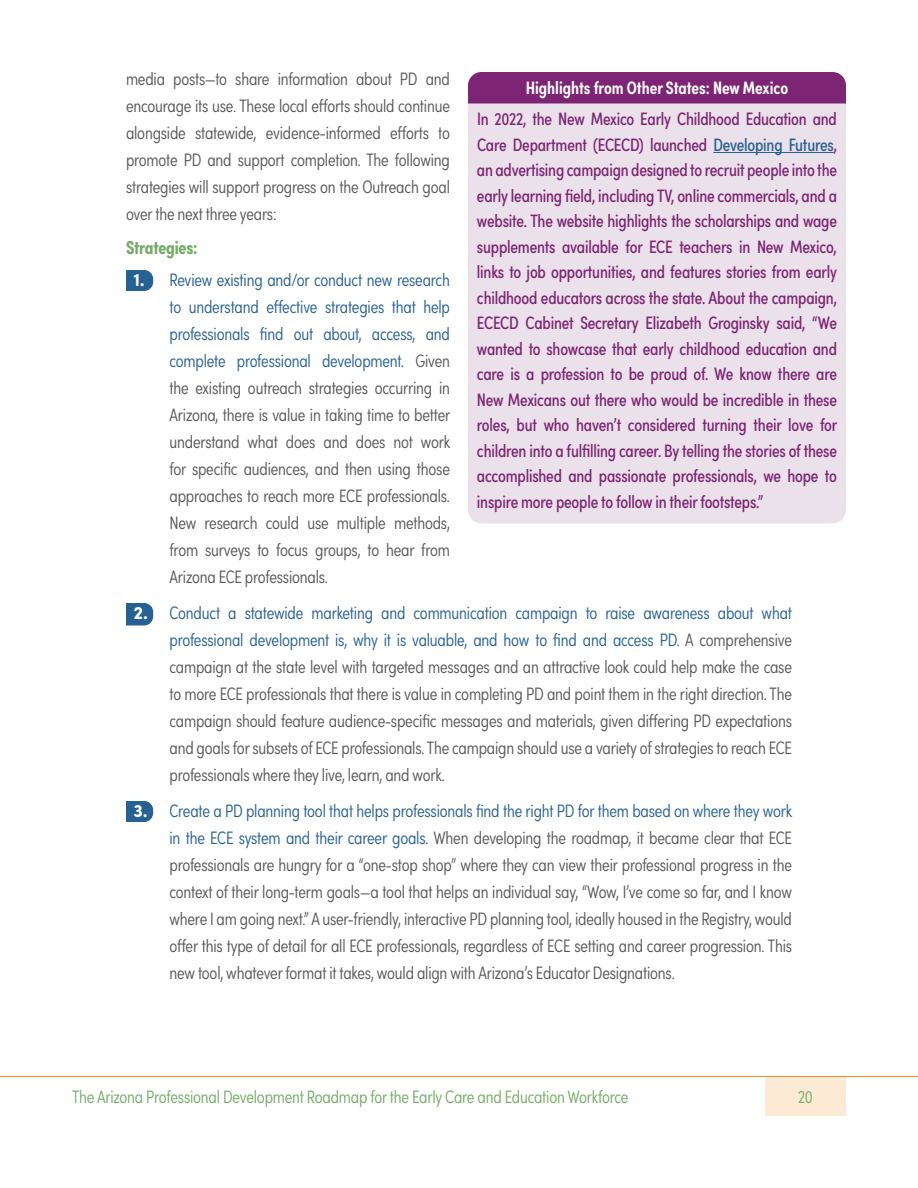
<style>
.page{position:relative;width:918px;height:1188px;background:#fff}
.page>*{position:absolute;margin:0;border:0;box-sizing:border-box;transform-origin:0 0}
.subheadgreen{font:700 18.75px "Sofia Pro Condensed";letter-spacing:-.01em;color:#74ac65}
.text{font:300 18px/27px "Sofia Pro Condensed";letter-spacing:-.01em;color:#57585a;text-align:justify}
.callout_box{font:18px/25.5px "Sofia Pro Condensed";letter-spacing:-.01em;color:#7d2574;text-align:justify}
.t1{font:300 18px "Sofia Pro Condensed";letter-spacing:-.01em;color:#74ac65}
.callout_box-2{font:600 18px "Sofia Pro Condensed";color:#fff}
.s1{font-family:"Sofia Pro Soft";font-weight:700;color:#fff}
.s2{color:#266194}
</style>
<div class="page">
<div style="left:765px;top:1077px;width:81px;height:39px;background:#fcead5"></div>
<hr style="left:0;top:1076px;width:918px;height:1px;background:#ed8a1c">
<svg style="left:126px;top:270px;width:27px;height:21px"></svg>
<svg style="left:126px;top:603px;width:27px;height:23px"></svg>
<svg style="left:126px;top:801px;width:27px;height:21px"></svg>
<div style="left:468px;top:72px;width:378px;height:32px;background:#7d2574"></div>
<div style="left:468px;top:104px;width:378px;height:420px;background:#ebe1ea"></div>
<hr style="left:713px;top:152px;width:121px;height:1px;background:#266194">
<p class="text" style="left:126px;top:64px;width:326px">media posts—to share information about PD and encourage its use. These local efforts should continue alongside statewide, evidence-informed efforts to promote PD and support completion. The following strategies will support progress on the Outreach goal over the next three years:</p>
<p class="subheadgreen" style="left:126px;top:234px;width:73px">Strategies:</p>
<p class="text" style="left:170px;top:265px;width:282px;text-indent:-36px"><span class="s1">1.</span> <span class="s2">Review existing and/or conduct new research to understand effective strategies that help professionals find out about, access, and complete professional development.</span> Given the existing outreach strategies occurring in Arizona, there is value in taking time to better understand what does and does not work for specific audiences, and then using those approaches to reach more ECE professionals.<br>New research could use multiple methods, from surveys to focus groups, to hear from Arizona ECE professionals.</p>
<p class="text" style="left:170px;top:598px;width:624px;text-indent:-36px"><span class="s1">2.</span> <span class="s2">Conduct a statewide marketing and communication campaign to raise awareness about what professional development is, why it is valuable, and how to find and access PD.</span> A comprehensive campaign at the state level with targeted messages and an attractive look could help make the case to more ECE professionals that there is value in completing PD and point them in the right direction. The campaign should feature audience-specific messages and materials, given differing PD expectations and goals for subsets of ECE professionals. The campaign should use a variety of strategies to reach ECE professionals where they live, learn, and work.</p>
<p class="text" style="left:170px;top:796px;width:624px;text-indent:-36px"><span class="s1">3.</span> <span class="s2">Create a PD planning tool that helps professionals find the right PD for them based on where they work in the ECE system and their career goals.</span> When developing the roadmap, it became clear that ECE professionals are hungry for a “one-stop shop” where they can view their professional progress in the context of their long-term goals—a tool that helps an individual say, “Wow, I’ve come so far, and I know where I am going next.” A user-friendly, interactive PD planning tool, ideally housed in the Registry, would offer this type of detail for all ECE professionals, regardless of ECE setting and career progression. This new tool, whatever format it takes, would align with Arizona’s Educator Designations.</p>
<p class="callout_box-2" style="left:526px;top:74px;width:264px">Highlights from Other States: New Mexico</p>
<p class="callout_box" style="left:477px;top:105px;width:362px">In 2022, the New Mexico Early Childhood Education and Care Department (ECECD) launched <span class="s2">Developing Futures</span>, an advertising campaign designed to recruit people into the early learning field, including TV, online commercials, and a website. The website highlights the scholarships and wage supplements available for ECE teachers in New Mexico, links to job opportunities, and features stories from early childhood educators across the state. About the campaign, ECECD Cabinet Secretary Elizabeth Groginsky said, “We wanted to showcase that early childhood education and care is a profession to be proud of. We know there are New Mexicans out there who would be incredible in these roles, but who haven’t considered turning their love for children into a fulfilling career. By telling the stories of these accomplished and passionate professionals, we hope to inspire more people to follow in their footsteps.”</p>
<p class="t1" style="left:72px;top:1084px;width:558px">The Arizona Professional Development Roadmap for the Early Care and Education Workforce</p>
<p class="t1" style="left:798px;top:1084px;width:16px">20</p>
</div>
